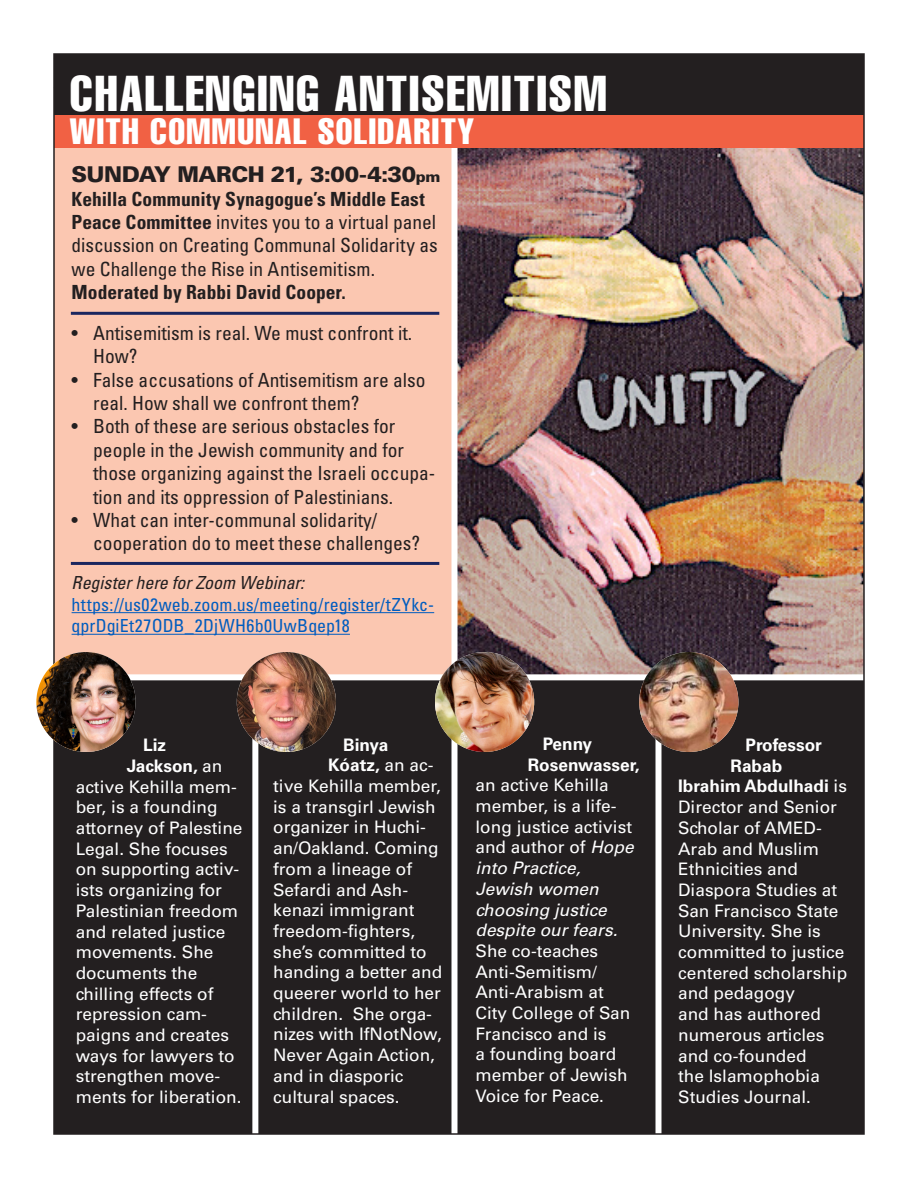
<style>
.page{position:relative;width:918px;height:1188px;background:#fff}
.page>*{position:absolute;margin:0;border:0;box-sizing:border-box;transform-origin:0 0}
.t1{font:49.5px "Helvetica LT Std Comp";letter-spacing:.04em;color:#fff}
.t2{font:36px "Helvetica LT Std Comp";letter-spacing:.04em;color:#fff}
.t3{font:900 21.75px "Univers LT Std";letter-spacing:-.025em;color:#231f20}
.t4{font:condensed 19.5px/23.4px "Univers LT Std";color:#231f20}
.t5{font:condensed 18px/21.6px "Univers LT Std";letter-spacing:.005em;color:#005cbf}
.t6{font:17.25px "Univers LT Std";color:#fff}
.t7{font:700 17.25px "Univers LT Std";color:#fff}
.t8{font:italic 17.25px "Univers LT Std";color:#fff}
.s1{font-size:15px}
.s2{font-weight:700}
.s3{font-style:italic;color:#231f20}
.s4{font-weight:400}
.s5{font-style:italic}
</style>
<div class="page">
<div style="left:54px;top:676px;width:810px;height:458px;background:#231f20"></div>
<div style="left:252px;top:656px;width:6px;height:483px;background:#fff"></div>
<div style="left:656px;top:653px;width:6px;height:532px;background:#fff"></div>
<div style="left:54px;top:113px;width:420px;height:566px;background:#fbc7b1"></div>
<img style="left:458px;top:148px;width:404px;height:526px">
<div style="left:452px;top:112px;width:6px;height:1076px;background:#fff"></div>
<div style="left:53px;top:674px;width:827px;height:6px;background:#fff"></div>
<div style="left:54px;top:82px;width:810px;height:66px;background:#f16144"></div>
<div style="left:54px;top:54px;width:810px;height:60px;background:#231f20"></div>
<hr style="left:72px;top:612px;width:362px;height:1px;background:#005cbf">
<hr style="left:72px;top:634px;width:278px;height:1px;background:#005cbf">
<img style="left:237px;top:652px;width:99px;height:100px;border-radius:50%">
<img style="left:435px;top:652px;width:99px;height:100px;border-radius:50%">
<img style="left:639px;top:652px;width:99px;height:100px;border-radius:50%">
<img style="left:36px;top:652px;width:100px;height:100px;border-radius:50%">
<hr style="left:71px;top:312px;width:368px;height:3px;background:#1a265f">
<hr style="left:71px;top:562px;width:368px;height:3px;background:#1a265f">
<p class="t1" style="left:70px;top:62px;width:538px">CHALLENGING ANTISEMITISM</p>
<p class="t2" style="left:70px;top:108px;width:406px">WITH COMMUNAL SOLIDARITY</p>
<p class="t3" style="left:72px;top:161px;width:370px">SUNDAY MARCH 21, 3:00-4:30<span class="s1">pm</span></p>
<p class="t4" style="left:72px;top:187px;width:368px"><span class="s2">Kehilla Community Synagogue’s Middle East Peace Committee</span> invites you to a virtual panel discussion on Creating Communal Solidarity as we Challenge the Rise in Antisemitism.<br><span class="s2">Moderated by Rabbi David Cooper.</span></p>
<p class="t4" style="left:93px;top:321px;width:320px">Antisemitism is real. We must confront it.<br>How?</p>
<p class="t4" style="left:93px;top:368px;width:334px">False accusations of Antisemitism are also real. How shall we confront them?</p>
<p class="t4" style="left:93px;top:414px;width:344px">Both of these are serious obstacles for people in the Jewish community and for those organizing against the Israeli occupa&shy;tion and its oppression of Palestinians.</p>
<p class="t4" style="left:93px;top:508px;width:329px">What can inter-communal solidarity/ cooperation do to meet these challenges?</p>
<p class="t5" style="left:72px;top:572px;width:364px"><span class="s3">Register here for Zoom Webinar: </span>https://us02web.zoom.us/meeting/register/tZYkc&shy;qprDgiEt27ODB_2DjWH6b0UwBqep18</p>
<p class="t4" style="left:72px;top:321px;width:8px">•</p>
<p class="t4" style="left:72px;top:368px;width:8px">•</p>
<p class="t4" style="left:72px;top:414px;width:8px">•</p>
<p class="t4" style="left:72px;top:508px;width:8px">•</p>
<p class="t7" style="left:143px;top:735px;width:25px">Liz</p>
<p class="t7" style="left:127px;top:756px;width:97px">Jackson, <span class="s4">an</span></p>
<p class="t6" style="left:76px;top:776px;width:163px">active Kehilla mem-</p>
<p class="t6" style="left:76px;top:797px;width:143px">ber, is a founding</p>
<p class="t6" style="left:76px;top:818px;width:168px">attorney of Palestine</p>
<p class="t6" style="left:76px;top:838px;width:153px">Legal. She focuses</p>
<p class="t6" style="left:76px;top:859px;width:165px">on supporting activ-</p>
<p class="t6" style="left:76px;top:880px;width:148px">ists organizing for</p>
<p class="t6" style="left:76px;top:900px;width:164px">Palestinian freedom</p>
<p class="t6" style="left:76px;top:921px;width:151px">and related justice</p>
<p class="t6" style="left:76px;top:942px;width:139px">movements. She</p>
<p class="t6" style="left:76px;top:963px;width:123px">documents the</p>
<p class="t6" style="left:76px;top:983px;width:139px">chilling effects of</p>
<p class="t6" style="left:76px;top:1004px;width:133px">repression cam-</p>
<p class="t6" style="left:76px;top:1025px;width:155px">paigns and creates</p>
<p class="t6" style="left:76px;top:1045px;width:161px">ways for lawyers to</p>
<p class="t6" style="left:76px;top:1066px;width:146px">strengthen move-</p>
<p class="t6" style="left:76px;top:1087px;width:167px">ments for liberation.</p>
<p class="t7" style="left:343px;top:734px;width:46px">Binya</p>
<p class="t7" style="left:328px;top:755px;width:107px">Kóatz, <span class="s4">an ac-</span></p>
<p class="t6" style="left:273px;top:776px;width:169px">tive Kehilla member,</p>
<p class="t6" style="left:273px;top:796px;width:164px">is a transgirl Jewish</p>
<p class="t6" style="left:273px;top:817px;width:154px">organizer in Huchi-</p>
<p class="t6" style="left:273px;top:838px;width:167px">an/Oakland. Coming</p>
<p class="t6" style="left:273px;top:858px;width:140px">from a lineage of</p>
<p class="t6" style="left:273px;top:879px;width:136px">Sefardi and Ash-</p>
<p class="t6" style="left:273px;top:900px;width:143px">kenazi immigrant</p>
<p class="t6" style="left:273px;top:921px;width:144px">freedom-fighters,</p>
<p class="t6" style="left:273px;top:941px;width:155px">she’s committed to</p>
<p class="t6" style="left:273px;top:962px;width:171px">handing a better and</p>
<p class="t6" style="left:273px;top:983px;width:169px">queerer world to her</p>
<p class="t6" style="left:273px;top:1003px;width:160px">children. She orga-</p>
<p class="t6" style="left:273px;top:1024px;width:170px">nizes with IfNotNow,</p>
<p class="t6" style="left:273px;top:1045px;width:163px">Never Again Action,</p>
<p class="t6" style="left:273px;top:1065px;width:132px">and in diasporic</p>
<p class="t6" style="left:273px;top:1086px;width:128px">cultural spaces.</p>
<p class="t7" style="left:543px;top:734px;width:51px">Penny</p>
<p class="t7" style="left:528px;top:754px;width:113px">Rosenwasser,</p>
<p class="t6" style="left:476px;top:775px;width:135px">an active Kehilla</p>
<p class="t6" style="left:476px;top:796px;width:142px">member, is a life-</p>
<p class="t6" style="left:476px;top:816px;width:158px">long justice activist</p>
<p class="t6" style="left:476px;top:837px;width:160px">and author of <span class="s5">Hope</span></p>
<p class="t8" style="left:476px;top:858px;width:107px">into Practice,</p>
<p class="t8" style="left:476px;top:878px;width:125px">Jewish women</p>
<p class="t8" style="left:476px;top:899px;width:133px">choosing justice</p>
<p class="t8" style="left:476px;top:920px;width:144px">despite our fears.</p>
<p class="t6" style="left:476px;top:941px;width:124px">She co-teaches</p>
<p class="t6" style="left:476px;top:961px;width:123px">Anti-Semitism/</p>
<p class="t6" style="left:476px;top:982px;width:130px">Anti-Arabism at</p>
<p class="t6" style="left:476px;top:1003px;width:156px">City College of San</p>
<p class="t6" style="left:476px;top:1023px;width:132px">Francisco and is</p>
<p class="t6" style="left:476px;top:1044px;width:142px">a founding board</p>
<p class="t6" style="left:476px;top:1065px;width:154px">member of Jewish</p>
<p class="t6" style="left:476px;top:1085px;width:130px">Voice for Peace.</p>
<p class="t7" style="left:746px;top:735px;width:78px">Professor</p>
<p class="t7" style="left:730px;top:756px;width:53px">Rabab</p>
<p class="t7" style="left:678px;top:776px;width:170px">Ibrahim Abdulhadi <span class="s4">is</span></p>
<p class="t6" style="left:678px;top:797px;width:160px">Director and Senior</p>
<p class="t6" style="left:678px;top:817px;width:145px">Scholar of AMED-</p>
<p class="t6" style="left:678px;top:838px;width:142px">Arab and Muslim</p>
<p class="t6" style="left:678px;top:859px;width:121px">Ethnicities and</p>
<p class="t6" style="left:678px;top:880px;width:161px">Diaspora Studies at</p>
<p class="t6" style="left:678px;top:900px;width:162px">San Francisco State</p>
<p class="t6" style="left:678px;top:921px;width:144px">University. She is</p>
<p class="t6" style="left:678px;top:942px;width:168px">committed to justice</p>
<p class="t6" style="left:678px;top:962px;width:171px">centered scholarship</p>
<p class="t6" style="left:678px;top:983px;width:118px">and pedagogy</p>
<p class="t6" style="left:678px;top:1004px;width:144px">and has authored</p>
<p class="t6" style="left:678px;top:1024px;width:148px">numerous articles</p>
<p class="t6" style="left:678px;top:1045px;width:130px">and co-founded</p>
<p class="t6" style="left:678px;top:1066px;width:143px">the Islamophobia</p>
<p class="t6" style="left:678px;top:1087px;width:134px">Studies Journal.</p>
</div>
